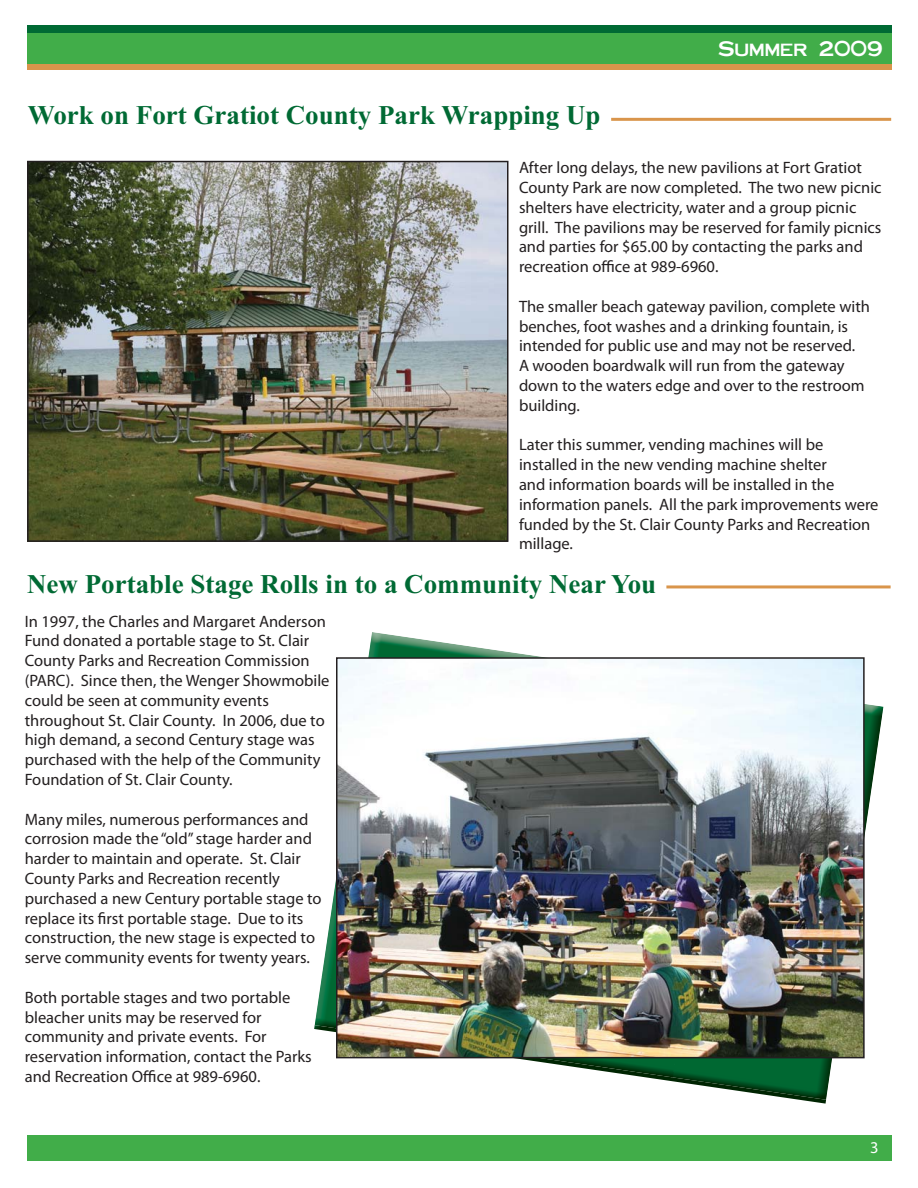
<style>
.page{position:relative;width:918px;height:1188px;background:#fff}
.page>*{position:absolute;margin:0;border:0;box-sizing:border-box;transform-origin:0 0}
.t1{font:700 27px "Times New Roman";color:#006a34}
.t2{font:21px "Cornerstone";color:#fff}
.t3{font:16.5px/19.8px "Myriad Pro";color:#231f20}
.t4{font:16.5px "Myriad Pro";color:#fff}
</style>
<div class="page">
<div style="left:27px;top:29px;width:864px;height:35px;background:#41ad49"></div>
<div style="left:27px;top:64px;width:864px;height:6px;background:#d9954b"></div>
<div style="left:27px;top:25px;width:864px;height:7px;background:#006a34"></div>
<hr style="left:611px;top:118px;width:280px;height:3px;background:#d9954b">
<div style="left:28px;top:1136px;width:864px;height:25px;background:#41ad49"></div>
<img style="left:30px;top:164px;width:476px;height:375px">
<div style="left:27px;top:161px;width:482px;height:381px;border:2px solid #231f20"></div>
<hr style="left:666px;top:585px;width:225px;height:3px;background:#d9954b">
<img style="left:322px;top:632px;width:220px;height:344px">
<img style="left:672px;top:704px;width:211px;height:396px">
<img style="left:315px;top:976px;width:365px;height:102px">
<img style="left:339px;top:660px;width:523px;height:395px">
<div style="left:336px;top:657px;width:529px;height:401px;border:2px solid #231f20"></div>
<p class="t2" style="left:719px;top:37px;width:166px">Summer 2009</p>
<h1 class="t1" style="left:28px;top:106px;width:574px">Work on Fort Gratiot County Park Wrapping Up</h1>
<p class="t3" style="left:519px;top:159px;width:364px">After long delays, the new pavilions at Fort Gratiot County Park are now completed. The two new picnic shelters have electricity, water and a group picnic grill. The pavilions may be reserved for family picnics and parties for $65.00 by contacting the parks and recreation office at 989-6960.</p>
<p class="t3" style="left:519px;top:297px;width:353px">The smaller beach gateway pavilion, complete with benches, foot washes and a drinking fountain, is intended for public use and may not be reserved.<br>A wooden boardwalk will run from the gateway down to the waters edge and over to the restroom building.</p>
<p class="t3" style="left:519px;top:436px;width:361px">Later this summer, vending machines will be installed in the new vending machine shelter<br>and information boards will be installed in the information panels. All the park improvements were funded by the St. Clair County Parks and Recreation millage.</p>
<h1 class="t1" style="left:27px;top:576px;width:631px">New Portable Stage Rolls in to a Community Near You</h1>
<p class="t3" style="left:25px;top:612px;width:306px">In 1997, the Charles and Margaret Anderson Fund donated a portable stage to St. Clair County Parks and Recreation Commission (PARC). Since then, the Wenger Showmobile could be seen at community events throughout St. Clair County. In 2006, due to high demand, a second Century stage was purchased with the help of the Community Foundation of St. Clair County.</p>
<p class="t3" style="left:25px;top:810px;width:298px">Many miles, numerous performances and corrosion made the “old” stage harder and harder to maintain and operate. St. Clair County Parks and Recreation recently purchased a new Century portable stage to replace its first portable stage. Due to its construction, the new stage is expected to serve community events for twenty years.</p>
<p class="t3" style="left:25px;top:988px;width:289px">Both portable stages and two portable bleacher units may be reserved for community and private events. For reservation information, contact the Parks and Recreation Office at 989-6960.</p>
<p class="t4" style="left:870px;top:1141px;width:10px">3</p>
</div>
